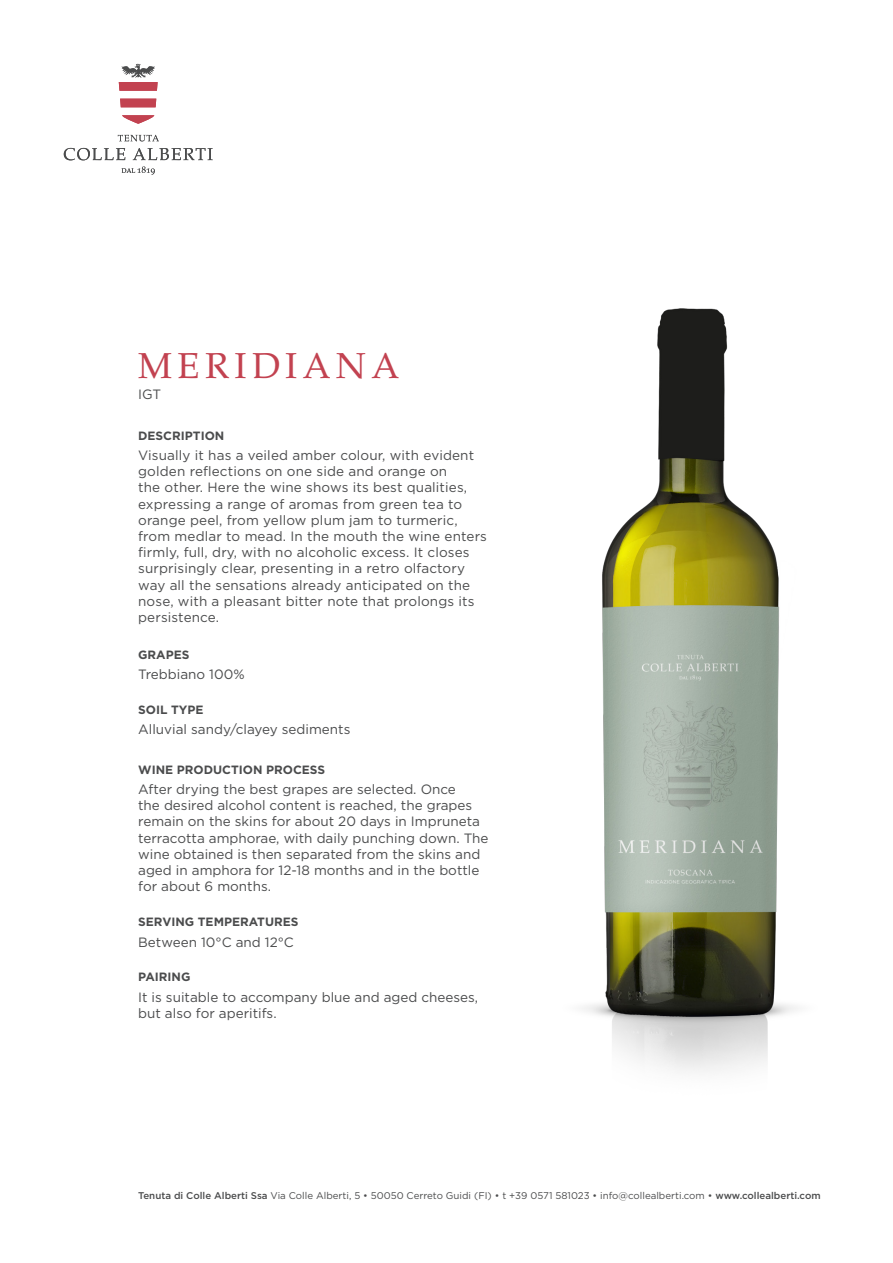
<style>
.page{position:relative;width:893px;height:1263px;background:#fff}
.page>*{position:absolute;margin:0;border:0;box-sizing:border-box;transform-origin:0 0}
.t1{font:36px "Palatino";letter-spacing:.15em;color:#c24250}
.t2{font:13.5px/16.2px "Gotham";color:#4b4c4d}
.t3{font:700 12px "Gotham";color:#4b4c4d}
.t4{font:9.75px "Gotham";color:#4b4c4d}
.s1{font-weight:500}
</style>
<div class="page">
<svg style="left:118px;top:135px;width:41px;height:6px"></svg>
<svg style="left:64px;top:148px;width:61px;height:12px"></svg>
<svg style="left:133px;top:148px;width:80px;height:12px"></svg>
<svg style="left:122px;top:167px;width:33px;height:8px"></svg>
<svg style="left:122px;top:115px;width:32px;height:9px"></svg>
<svg style="left:119px;top:64px;width:39px;height:27px"></svg>
<svg style="left:120px;top:99px;width:36px;height:8px"></svg>
<img style="left:582px;top:308px;width:216px;height:764px">
<p class="t1" style="left:138px;top:345px;width:263px">MERIDIANA</p>
<p class="t2" style="left:138px;top:386px;width:25px">IGT</p>
<p class="t3" style="left:138px;top:427px;width:88px">DESCRIPTION</p>
<p class="t2" style="left:138px;top:447px;width:350px">Visually it has a veiled amber colour, with evident golden reflections on one side and orange on<br>the other. Here the wine shows its best qualities, expressing a range of aromas from green tea to orange peel, from yellow plum jam to turmeric, from medlar to mead. In the mouth the wine enters firmly, full, dry, with no alcoholic excess. It closes surprisingly clear, presenting in a retro olfactory way all the sensations already anticipated on the nose, with a pleasant bitter note that prolongs its persistence.</p>
<p class="t3" style="left:138px;top:646px;width:53px">GRAPES</p>
<p class="t2" style="left:138px;top:666px;width:108px">Trebbiano 100%</p>
<p class="t3" style="left:138px;top:702px;width:67px">SOIL TYPE</p>
<p class="t2" style="left:138px;top:721px;width:214px">Alluvial sandy/clayey sediments</p>
<p class="t3" style="left:138px;top:761px;width:188px">WINE PRODUCTION PROCESS</p>
<p class="t2" style="left:138px;top:781px;width:352px">After drying the best grapes are selected. Once<br>the desired alcohol content is reached, the grapes remain on the skins for about 20 days in Impruneta terracotta amphorae, with daily punching down. The wine obtained is then separated from the skins and aged in amphora for 12-18 months and in the bottle for about 6 months.</p>
<p class="t3" style="left:138px;top:914px;width:162px">SERVING TEMPERATURES</p>
<p class="t2" style="left:138px;top:933px;width:157px">Between 10°C and 12°C</p>
<p class="t3" style="left:138px;top:969px;width:54px">PAIRING</p>
<p class="t2" style="left:138px;top:989px;width:342px">It is suitable to accompany blue and aged cheeses, but also for aperitifs.</p>
<p class="t4" style="left:138px;top:1189px;width:684px"><span class="s1">Tenuta di Colle Alberti Ssa</span> Via Colle Alberti, 5 • 50050 Cerreto Guidi (FI) • t +39 0571 581023 • info@collealberti.com • <span class="s1">www.collealberti.com</span></p>
</div>
